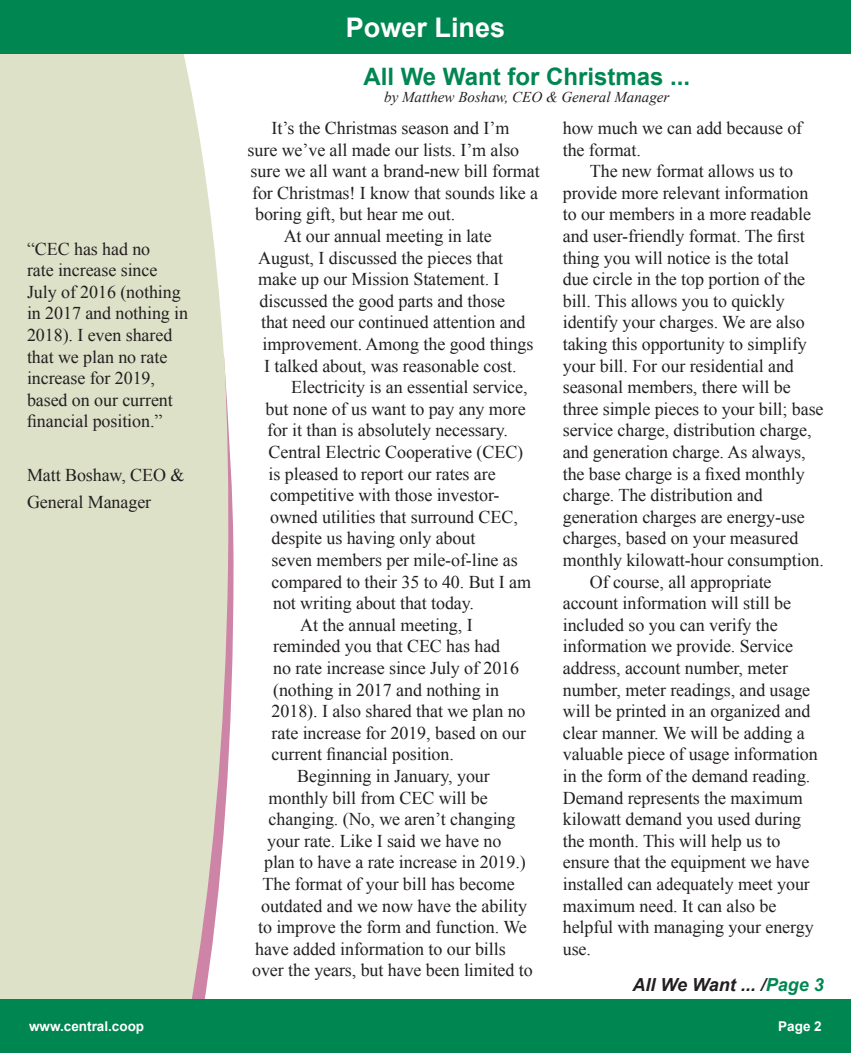
<style>
.page{position:relative;width:851px;height:1053px;background:#fff}
.page>*{position:absolute;margin:0;border:0;box-sizing:border-box;transform-origin:0 0}
.t1{font:700 27px "Arial";color:#fff}
.t2{font:700 24px "Arial";color:#008751}
.t3{font:18px/21.6px "Times New Roman";letter-spacing:-.005em;color:#231f20}
.t4{font:italic 700 18px "Arial";color:#231f20}
.t5{font:italic 15px "Times New Roman";color:#231f20}
.t6{font:700 13.5px "Arial";color:#fff}
.s1{color:#008751}
</style>
<div class="page">
<div style="left:0;top:54px;width:229px;height:945px;background:#dde1c8"></div>
<div style="left:0;top:999px;width:850px;height:54px;background:#008751"></div>
<div style="left:0;top:0;width:850px;height:54px;background:#008751"></div>
<p class="t1" style="left:346px;top:9px;width:161px">Power Lines</p>
<p class="t3" style="left:27px;top:237px;width:125px">“CEC has had no</p>
<p class="t3" style="left:27px;top:259px;width:132px">rate increase since</p>
<p class="t3" style="left:27px;top:281px;width:155px">July of 2016 (nothing</p>
<p class="t3" style="left:27px;top:302px;width:163px">in 2017 and nothing in</p>
<p class="t3" style="left:27px;top:324px;width:147px">2018). I even shared</p>
<p class="t3" style="left:27px;top:345px;width:142px">that we plan no rate</p>
<p class="t3" style="left:27px;top:367px;width:129px">increase for 2019,</p>
<p class="t3" style="left:27px;top:389px;width:147px">based on our current financial position.”</p>
<p class="t3" style="left:27px;top:462px;width:159px;line-height:27px">Matt Boshaw, CEO &amp;<br>General Manager</p>
<p class="t2" style="left:363px;top:61px;width:328px">All We Want for Christmas ...</p>
<p class="t5" style="left:384px;top:87px;width:287px">by Matthew Boshaw, CEO &amp; General Manager</p>
<p class="t3" style="left:272px;top:117px;width:239px">It’s the Christmas season and I’m</p>
<p class="t3" style="left:248px;top:138px;width:273px">sure we’ve all made our lists. I’m also</p>
<p class="t3" style="left:250px;top:160px;width:290px">sure we all want a brand-new bill format</p>
<p class="t3" style="left:252px;top:182px;width:287px">for Christmas! I know that sounds like a</p>
<p class="t3" style="left:255px;top:203px;width:201px">boring gift, but hear me out.</p>
<p class="t3" style="left:284px;top:225px;width:209px">At our annual meeting in late</p>
<p class="t3" style="left:258px;top:246px;width:246px">August, I discussed the pieces that</p>
<p class="t3" style="left:258px;top:268px;width:243px">make up our Mission Statement. I</p>
<p class="t3" style="left:260px;top:290px;width:247px">discussed the good parts and those</p>
<p class="t3" style="left:261px;top:311px;width:266px">that need our continued attention and</p>
<p class="t3" style="left:262px;top:333px;width:272px">improvement. Among the good things</p>
<p class="t3" style="left:264px;top:354px;width:254px">I talked about, was reasonable cost.</p>
<p class="t3" style="left:291px;top:376px;width:238px">Electricity is an essential service,</p>
<p class="t3" style="left:266px;top:398px;width:261px">but none of us want to pay any more</p>
<p class="t3" style="left:267px;top:419px;width:242px">for it than is absolutely necessary.</p>
<p class="t3" style="left:268px;top:441px;width:256px">Central Electric Cooperative (CEC)</p>
<p class="t3" style="left:268px;top:462px;width:228px">is pleased to report our rates are</p>
<p class="t3" style="left:270px;top:484px;width:231px">competitive with those investor-</p>
<p class="t3" style="left:270px;top:506px;width:249px">owned utilities that surround CEC,</p>
<p class="t3" style="left:272px;top:527px;width:205px">despite us having only about</p>
<p class="t3" style="left:272px;top:549px;width:248px">seven members per mile-of-line as</p>
<p class="t3" style="left:272px;top:570px;width:261px">compared to their 35 to 40. But I am</p>
<p class="t3" style="left:273px;top:592px;width:202px">not writing about that today.</p>
<p class="t3" style="left:272px;top:614px;width:256px;text-indent:28px">At the annual meeting, I reminded you that CEC has had<br>no rate increase since July of 2016 (nothing in 2017 and nothing in<br>2018). I also shared that we plan no rate increase for 2019, based on our current financial position.</p>
<p class="t3" style="left:297px;top:765px;width:194px">Beginning in January, your</p>
<p class="t3" style="left:268px;top:786px;width:221px">monthly bill from CEC will be</p>
<p class="t3" style="left:268px;top:808px;width:248px">changing. (No, we aren’t changing</p>
<p class="t3" style="left:267px;top:830px;width:236px">your rate. Like I said we have no</p>
<p class="t3" style="left:264px;top:851px;width:263px">plan to have a rate increase in 2019.)</p>
<p class="t3" style="left:262px;top:873px;width:253px">The format of your bill has become</p>
<p class="t3" style="left:261px;top:894px;width:267px">outdated and we now have the ability</p>
<p class="t3" style="left:258px;top:916px;width:270px">to improve the form and function. We</p>
<p class="t3" style="left:255px;top:938px;width:252px">have added information to our bills</p>
<p class="t3" style="left:252px;top:959px;width:282px">over the years, but have been limited to</p>
<p class="t3" style="left:562px;top:117px;width:241px">how much we can add because of the format.</p>
<p class="t3" style="left:562px;top:160px;width:263px;text-indent:27px">The new format allows us to provide more relevant information to our members in a more readable and user-friendly format. The first thing you will notice is the total<br>due circle in the top portion of the bill. This allows you to quickly identify your charges. We are also taking this opportunity to simplify your bill. For our residential and seasonal members, there will be three simple pieces to your bill; base service charge, distribution charge, and generation charge. As always, the base charge is a fixed monthly charge. The distribution and generation charges are energy-use charges, based on your measured monthly kilowatt-hour consumption.</p>
<p class="t3" style="left:562px;top:570px;width:256px;text-indent:27px">Of course, all appropriate account information will still be included so you can verify the information we provide. Service address, account number, meter number, meter readings, and usage will be printed in an organized and clear manner. We will be adding a valuable piece of usage information in the form of the demand reading.<br>Demand represents the maximum kilowatt demand you used during the month. This will help us to ensure that the equipment we have installed can adequately meet your maximum need. It can also be helpful with managing your energy use.</p>
<p class="t4" style="left:632px;top:973px;width:193px">All We Want ... /<span class="s1">Page 3</span></p>
<p class="t6" style="left:29px;top:1017px;width:117px">www.central.coop</p>
<p class="t6" style="left:778px;top:1017px;width:45px">Page 2</p>
</div>
